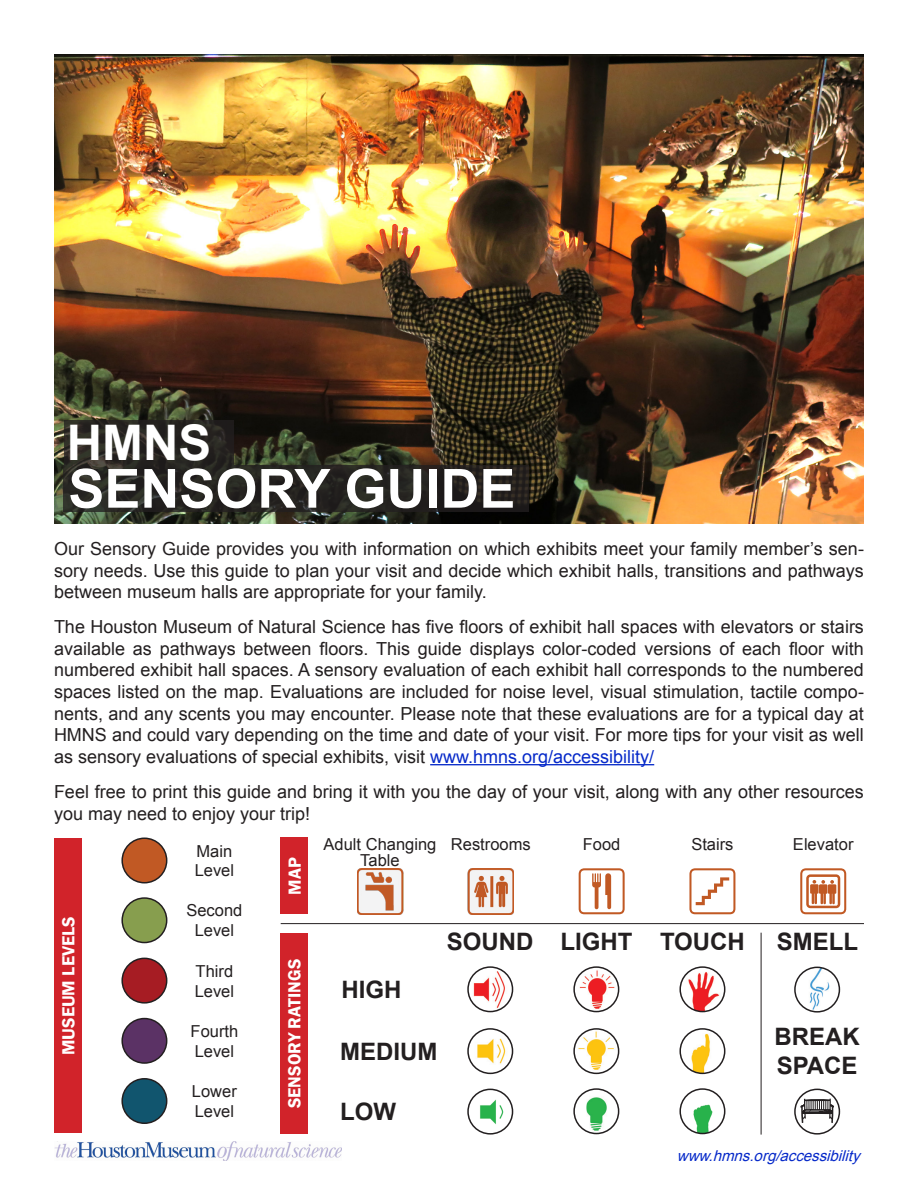
<style>
.page{position:relative;width:918px;height:1188px;background:#fff}
.page>*{position:absolute;margin:0;border:0;box-sizing:border-box;transform-origin:0 0}
.t1{font:700 54px "Arial";color:#fff}
.t2{font:700 49.05px "Arial";color:#fff}
.t3{font:700 24px "Arial";color:#231f20}
.t4{font:18px/21.6px "Arial";color:#231f20;text-align:justify}
.t5{font:600 18px "Franklin Gothic";color:#fff}
.t6{font:16.5px "Arial";color:#231f20}
.t7{font:italic 15px "Arial";color:#0629c9}
.s1{color:#0629c9}
</style>
<div class="page">
<img style="left:55px;top:1141px;width:286px;height:20px">
<img style="left:54px;top:54px;width:810px;height:470px">
<hr style="left:430px;top:764px;width:224px;height:1px;background:#0629c9">
<svg style="left:64px;top:420px;width:170px;height:45px;background:#2a2723"></svg>
<div style="left:64px;top:465px;width:465px;height:47px;background:#231f20"></div>
<div style="left:122px;top:838px;width:45px;height:45px;background:#c15924;border-radius:50%"></div>
<div style="left:121px;top:838px;width:46px;height:45px;border:2px solid #231f20;border-radius:50%"></div>
<div style="left:122px;top:898px;width:45px;height:45px;background:#879e4e;border-radius:50%"></div>
<div style="left:121px;top:897px;width:46px;height:46px;border:2px solid #231f20;border-radius:50%"></div>
<div style="left:122px;top:958px;width:45px;height:45px;background:#a61c23;border-radius:50%"></div>
<div style="left:121px;top:958px;width:46px;height:46px;border:2px solid #231f20;border-radius:50%"></div>
<div style="left:122px;top:1019px;width:45px;height:44px;background:#5b3265;border-radius:50%"></div>
<div style="left:121px;top:1018px;width:46px;height:46px;border:2px solid #231f20;border-radius:50%"></div>
<div style="left:55px;top:838px;width:27px;height:295px;background:#d1232a"></div>
<div style="left:281px;top:933px;width:27px;height:201px;background:#d1232a"></div>
<img style="left:468px;top:971px;width:44px;height:41px">
<div style="left:467px;top:966px;width:46px;height:46px;border:2px solid #231f20;border-radius:50%"></div>
<img style="left:576px;top:967px;width:41px;height:45px">
<div style="left:573px;top:966px;width:46px;height:46px;border:2px solid #231f20;border-radius:50%"></div>
<img style="left:683px;top:967px;width:39px;height:45px">
<div style="left:679px;top:966px;width:46px;height:46px;border:2px solid #231f20;border-radius:50%"></div>
<img style="left:472px;top:1033px;width:36px;height:40px">
<div style="left:467px;top:1028px;width:46px;height:46px;border:2px solid #231f20;border-radius:50%"></div>
<img style="left:575px;top:1029px;width:43px;height:44px">
<div style="left:573px;top:1028px;width:46px;height:46px;border:2px solid #231f20;border-radius:50%"></div>
<img style="left:691px;top:1033px;width:23px;height:40px">
<div style="left:679px;top:1028px;width:46px;height:46px;border:2px solid #231f20;border-radius:50%"></div>
<img style="left:474px;top:1095px;width:32px;height:34px">
<div style="left:467px;top:1089px;width:46px;height:46px;border:2px solid #231f20;border-radius:50%"></div>
<img style="left:586px;top:1089px;width:25px;height:45px">
<div style="left:573px;top:1088px;width:46px;height:46px;border:2px solid #231f20;border-radius:50%"></div>
<img style="left:690px;top:1104px;width:25px;height:30px">
<div style="left:679px;top:1088px;width:46px;height:46px;border:2px solid #231f20;border-radius:50%"></div>
<img style="left:797px;top:967px;width:40px;height:44px">
<div style="left:794px;top:967px;width:46px;height:46px;border:2px solid #231f20;border-radius:50%"></div>
<svg style="left:799px;top:1097px;width:40px;height:29px"></svg>
<div style="left:794px;top:1089px;width:46px;height:46px;border:2px solid #231f20;border-radius:50%"></div>
<hr style="left:761px;top:933px;width:1px;height:202px;background:#231f20">
<div style="left:122px;top:1079px;width:45px;height:44px;background:#11556e;border-radius:50%"></div>
<div style="left:121px;top:1078px;width:46px;height:46px;border:2px solid #231f20;border-radius:50%"></div>
<hr style="left:281px;top:923px;width:583px;height:1px;background:#231f20">
<div style="left:281px;top:838px;width:27px;height:76px;background:#d1232a"></div>
<img style="left:468px;top:868px;width:46px;height:46px">
<svg style="left:578px;top:868px;width:47px;height:47px"></svg>
<svg style="left:689px;top:868px;width:47px;height:47px"></svg>
<svg style="left:800px;top:868px;width:47px;height:47px"></svg>
<img style="left:357px;top:868px;width:46px;height:46px">
<div style="left:363px;top:874px;width:35px;height:35px;background:#f3f3f4"></div>
<img style="left:364px;top:871px;width:32px;height:41px">
<p class="t2" style="left:67px;top:410px;width:146px">HMNS</p>
<p class="t1" style="left:68px;top:453px;width:449px">SENSORY GUIDE</p>
<p class="t4" style="left:54px;top:538px;width:811px">Our Sensory Guide provides you with information on which exhibits meet your family member’s sen&shy;sory needs. Use this guide to plan your visit and decide which exhibit halls, transitions and pathways between museum halls are appropriate for your family.</p>
<p class="t4" style="left:54px;top:616px;width:811px">The Houston Museum of Natural Science has five floors of exhibit hall spaces with elevators or stairs available as pathways between floors. This guide displays color-coded versions of each floor with numbered exhibit hall spaces. A sensory evaluation of each exhibit hall corresponds to the numbered spaces listed on the map. Evaluations are included for noise level, visual stimulation, tactile compo&shy;nents, and any scents you may encounter. Please note that these evaluations are for a typical day at HMNS and could vary depending on the time and date of your visit. For more tips for your visit as well as sensory evaluations of special exhibits, visit <span class="s1">www.hmns.org/accessibility/</span></p>
<p class="t4" style="left:54px;top:781px;width:811px">Feel free to print this guide and bring it with you the day of your visit, along with any other resources you may need to enjoy your trip!</p>
<p class="t5" style="left:57px;top:1055px;width:140px;rotate:-90deg">MUSEUM LEVELS</p>
<p class="t6" style="left:197px;top:840px;width:37px">Main</p>
<p class="t6" style="left:195px;top:860px;width:41px">Level</p>
<p class="t6" style="left:186px;top:900px;width:57px">Second</p>
<p class="t6" style="left:195px;top:920px;width:41px">Level</p>
<p class="t6" style="left:196px;top:960px;width:39px">Third</p>
<p class="t6" style="left:195px;top:980px;width:41px">Level</p>
<p class="t6" style="left:191px;top:1020px;width:49px">Fourth</p>
<p class="t6" style="left:195px;top:1040px;width:41px">Level</p>
<p class="t6" style="left:192px;top:1081px;width:46px">Lower</p>
<p class="t6" style="left:195px;top:1100px;width:41px">Level</p>
<p class="t5" style="left:284px;top:895px;width:39px;rotate:-90deg">MAP</p>
<p class="t5" style="left:283px;top:1108px;width:151px;rotate:-90deg">SENSORY RATINGS</p>
<p class="t6" style="left:324px;top:833px;width:114px">Adult Changing</p>
<p class="t6" style="left:451px;top:833px;width:81px">Restrooms</p>
<p class="t6" style="left:583px;top:833px;width:39px">Food</p>
<p class="t6" style="left:691px;top:833px;width:44px">Stairs</p>
<p class="t6" style="left:793px;top:833px;width:62px">Elevator</p>
<p class="t6" style="left:360px;top:849px;width:41px">Table</p>
<p class="t3" style="left:447px;top:926px;width:88px">SOUND</p>
<p class="t3" style="left:560px;top:926px;width:73px">LIGHT</p>
<p class="t3" style="left:660px;top:926px;width:86px">TOUCH</p>
<p class="t3" style="left:777px;top:926px;width:83px">SMELL</p>
<p class="t3" style="left:341px;top:974px;width:61px">HIGH</p>
<p class="t3" style="left:340px;top:1036px;width:99px">MEDIUM</p>
<p class="t3" style="left:340px;top:1096px;width:57px">LOW</p>
<p class="t3" style="left:775px;top:1021px;width:87px">BREAK</p>
<p class="t3" style="left:777px;top:1049px;width:82px">SPACE</p>
<p class="t7" style="left:677px;top:1146px;width:189px">www.hmns.org/accessibility</p>
</div>
